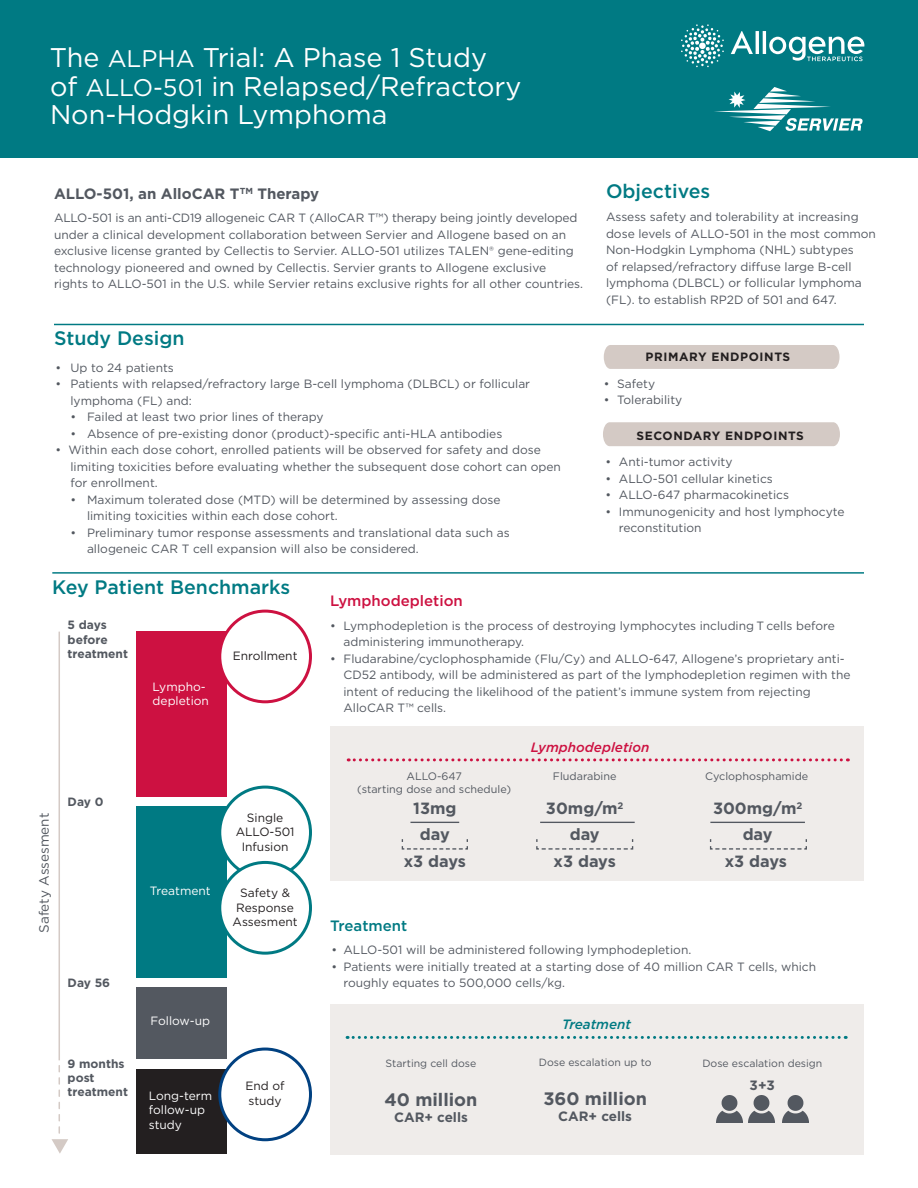
<style>
.page{position:relative;width:918px;height:1188px;background:#fff}
.page>*{position:absolute;margin:0;border:0;box-sizing:border-box;transform-origin:0 0}
.t1{font:27px/28.5px "Gotham";color:#fff}
.t2{font:500 19.5px "Gotham";color:#007a83}
.t3{font:700 18px "Gotham";color:#535860}
.t4{font:700 16.2px/25.7px "Gotham";color:#535860;text-align:center}
.t5{font:700 15px "Gotham";color:#535860}
.t6{font:500 15px "Gotham";color:#cd1141}
.t7{font:500 15px "Gotham";color:#007a83}
.t8{font:700 13.5px "Gotham";color:#535860}
.t9{font:italic 500 13.5px "Gotham";color:#cd1141}
.t10{font:13.5px "Gotham";color:#535860}
.t11{font:italic 500 13.5px "Gotham";color:#007a83}
.t12{font:12px/16.5px "Gotham";color:#535860}
.t13{font:12px/14.4px "Gotham";color:#231f20;text-align:center}
.t14{font:12px/14.4px "Gotham";color:#fff}
.t15{font:700 12px/14.4px "Gotham";color:#535860}
.t16{font:700 12px "Gotham";letter-spacing:.05em;color:#231f20}
.t17{font:10.8px/13px "Gotham";color:#535860;text-align:center}
.t18{font:10.5px "Gotham";color:#535860}
.s1{font-size:24px}
</style>
<div class="page">
<div style="left:330px;top:1004px;width:534px;height:151px;background:#efecea"></div>
<svg style="left:347px;top:1036px;width:499px;height:3px"></svg>
<div style="left:330px;top:727px;width:534px;height:154px;background:#efecea"></div>
<svg style="left:348px;top:758px;width:500px;height:3px"></svg>
<hr style="left:710px;top:822px;width:95px;height:1px;background:#535860">
<svg style="left:709px;top:839px;width:98px;height:11px"></svg>
<hr style="left:540px;top:822px;width:95px;height:1px;background:#535860">
<svg style="left:536px;top:839px;width:98px;height:11px"></svg>
<hr style="left:410px;top:822px;width:49px;height:1px;background:#535860">
<svg style="left:401px;top:839px;width:67px;height:11px"></svg>
<img style="left:716px;top:1095px;width:26px;height:27px">
<img style="left:749px;top:1095px;width:26px;height:27px">
<img style="left:783px;top:1095px;width:26px;height:27px">
<hr style="left:54px;top:324px;width:810px;height:1px;background:#007a83">
<hr style="left:52px;top:572px;width:812px;height:2px;background:#007a83">
<div style="left:136px;top:806px;width:91px;height:171px;background:#007a83"></div>
<div style="left:136px;top:632px;width:91px;height:165px;background:#cd1141"></div>
<div style="left:136px;top:1069px;width:91px;height:85px;background:#231f20"></div>
<div style="left:136px;top:987px;width:91px;height:72px;background:#535860"></div>
<hr style="left:59px;top:632px;width:1px;height:428px;background:#d4cac5">
<svg style="left:52px;top:1139px;width:16px;height:15px"></svg>
<svg style="left:59px;top:1066px;width:1px;height:67px"></svg>
<div style="left:220px;top:787px;width:90px;height:91px;background:#fff;border-radius:50%"></div>
<div style="left:218px;top:786px;width:94px;height:93px;border:3px solid #007a83;border-radius:50%"></div>
<div style="left:220px;top:611px;width:90px;height:91px;background:#fff;border-radius:50%"></div>
<div style="left:218px;top:610px;width:94px;height:93px;border:3px solid #cd1141;border-radius:50%"></div>
<div style="left:220px;top:862px;width:90px;height:91px;background:#fff;border-radius:50%"></div>
<div style="left:218px;top:861px;width:94px;height:94px;border:3px solid #007a83;border-radius:50%"></div>
<div style="left:220px;top:1049px;width:90px;height:91px;background:#fff;border-radius:50%"></div>
<div style="left:218px;top:1048px;width:94px;height:93px;border:3px solid #014181;border-radius:50%"></div>
<div style="left:0;top:0;width:918px;height:157px;background:#007a83"></div>
<div style="left:603px;top:422px;width:237px;height:24px;background:#d4cac5"></div>
<div style="left:604px;top:345px;width:236px;height:24px;background:#d4cac5"></div>
<svg style="left:681px;top:24px;width:183px;height:107px"></svg>
<h1 class="t1" style="left:50px;top:43px;width:473px">The <span class="s1">ALPHA</span> Trial: A Phase 1 Study<br>of <span class="s1">ALLO-501</span> in Relapsed/Refractory<br>Non-Hodgkin Lymphoma</h1>
<p class="t5" style="left:54px;top:184px;width:267px">ALLO-501, an AlloCAR T<sup>TM</sup> Therapy</p>
<p class="t12" style="left:54px;top:210px;width:531px">ALLO-501 is an anti-CD19 allogeneic CAR T (AlloCAR T™) therapy being jointly developed under a clinical development collaboration between Servier and Allogene based on an exclusive license granted by Cellectis to Servier. ALLO-501 utilizes TALEN® gene-editing technology pioneered and owned by Cellectis. Servier grants to Allogene exclusive rights to ALLO-501 in the U.S. while Servier retains exclusive rights for all other countries.</p>
<h2 class="t2" style="left:54px;top:328px;width:132px">Study Design</h2>
<p class="t12" style="left:56px;top:359px;width:120px">• Up to 24 patients</p>
<p class="t12" style="left:70px;top:376px;width:461px;text-indent:-15px">• Patients with relapsed/refractory large B-cell lymphoma (DLBCL) or follicular lymphoma (FL) and:</p>
<p class="t12" style="left:70px;top:409px;width:255px">• Failed at least two prior lines of therapy</p>
<p class="t12" style="left:70px;top:425px;width:433px">• Absence of pre-existing donor (product)-specific anti-HLA antibodies</p>
<p class="t12" style="left:70px;top:442px;width:492px;text-indent:-15px">• Within each dose cohort, enrolled patients will be observed for safety and dose limiting toxicities before evaluating whether the subsequent dose cohort can open for enrollment.</p>
<p class="t12" style="left:87px;top:491px;width:415px;text-indent:-16px">• Maximum tolerated dose (MTD) will be determined by assessing dose limiting toxicities within each dose cohort.</p>
<p class="t12" style="left:87px;top:524px;width:424px;text-indent:-16px">• Preliminary tumor response assessments and translational data such as allogeneic CAR T cell expansion will also be considered.</p>
<h2 class="t2" style="left:606px;top:180px;width:106px">Objectives</h2>
<p class="t12" style="left:606px;top:208px;width:272px">Assess safety and tolerability at increasing dose levels of ALLO-501 in the most common Non-Hodgkin Lymphoma (NHL) subtypes<br>of relapsed/refractory diffuse large B-cell lymphoma (DLBCL) or follicular lymphoma (FL). to establish RP2D of 501 and 647.</p>
<p class="t16" style="left:646px;top:349px;width:146px">PRIMARY ENDPOINTS</p>
<p class="t12" style="left:604px;top:375px;width:53px">• Safety</p>
<p class="t12" style="left:604px;top:391px;width:80px">• Tolerability</p>
<p class="t16" style="left:636px;top:427px;width:169px">SECONDARY ENDPOINTS</p>
<p class="t12" style="left:605px;top:454px;width:129px">• Anti-tumor activity</p>
<p class="t12" style="left:605px;top:470px;width:169px">• ALLO-501 cellular kinetics</p>
<p class="t12" style="left:605px;top:487px;width:185px">• ALLO-647 pharmacokinetics</p>
<p class="t12" style="left:619px;top:503px;width:227px;text-indent:-14px">• Immunogenicity and host lymphocyte reconstitution</p>
<h2 class="t2" style="left:52px;top:576px;width:240px">Key Patient Benchmarks</h2>
<p class="t15" style="left:68px;top:618px;width:62px">5 days before treatment</p>
<p class="t14" style="left:153px;top:679px;width:58px">Lympho&shy;depletion</p>
<p class="t13" style="left:233px;top:648px;width:66px">Enrollment</p>
<p class="t10" style="left:35px;top:933px;width:122px;rotate:-90deg">Safety Assesment</p>
<p class="t15" style="left:68px;top:794px;width:37px">Day 0</p>
<p class="t15" style="left:68px;top:976px;width:44px">Day 56</p>
<p class="t15" style="left:68px;top:1056px;width:62px">9 months post treatment</p>
<p class="t14" style="left:150px;top:883px;width:62px">Treatment</p>
<p class="t14" style="left:150px;top:1013px;width:61px">Follow-up</p>
<p class="t14" style="left:149px;top:1088px;width:65px">Long-term follow-up study</p>
<p class="t13" style="left:236px;top:810px;width:60px">Single<br>ALLO-501<br>Infusion</p>
<p class="t13" style="left:233px;top:886px;width:67px">Safety &amp;<br>Response<br>Assesment</p>
<p class="t13" style="left:246px;top:1079px;width:41px;text-align:left">End of study</p>
<p class="t6" style="left:330px;top:592px;width:134px">Lymphodepletion</p>
<p class="t12" style="left:344px;top:617px;width:493px;text-indent:-14px">• Lymphodepletion is the process of destroying lymphocytes including T cells before administering immunotherapy.</p>
<p class="t12" style="left:344px;top:650px;width:509px;text-indent:-14px">• Fludarabine/cyclophosphamide (Flu/Cy) and ALLO-647, Allogene’s proprietary anti-CD52 antibody, will be administered as part of the lymphodepletion regimen with the intent of reducing the likelihood of the patient’s immune system from rejecting AlloCAR T™ cells.</p>
<p class="t17" style="left:357px;top:769px;width:155px">ALLO-647<br>(starting dose and schedule)</p>
<h3 class="t4" style="left:413px;top:795px;width:45px">13mg day</h3>
<h3 class="t4" style="left:404px;top:848px;width:64px">x3 days</h3>
<p class="t9" style="left:531px;top:740px;width:120px">Lymphodepletion</p>
<p class="t17" style="left:553px;top:769px;width:65px">Fludarabine</p>
<h3 class="t4" style="left:546px;top:795px;width:79px">30mg/m<sup>2 </sup>day</h3>
<h3 class="t4" style="left:554px;top:848px;width:64px">x3 days</h3>
<p class="t17" style="left:705px;top:769px;width:105px">Cyclophosphamide</p>
<h3 class="t4" style="left:713px;top:795px;width:91px">300mg/m<sup>2 </sup>day</h3>
<h3 class="t4" style="left:725px;top:848px;width:64px">x3 days</h3>
<p class="t7" style="left:330px;top:917px;width:79px">Treatment</p>
<p class="t12" style="left:332px;top:942px;width:361px">• ALLO-501 will be administered following lymphodepletion.</p>
<p class="t12" style="left:344px;top:958px;width:474px;text-indent:-12px">• Patients were initially treated at a starting dose of 40 million CAR T cells, which roughly equates to 500,000 cells/kg.</p>
<p class="t18" style="left:386px;top:1057px;width:92px">Starting cell dose</p>
<h3 class="t3" style="left:385px;top:1087px;width:94px">40 million</h3>
<p class="t8" style="left:394px;top:1108px;width:75px">CAR+ cells</p>
<p class="t11" style="left:562px;top:1016px;width:70px">Treatment</p>
<p class="t18" style="left:539px;top:1056px;width:114px">Dose escalation up to</p>
<h3 class="t3" style="left:543px;top:1087px;width:105px">360 million</h3>
<p class="t8" style="left:558px;top:1107px;width:75px">CAR+ cells</p>
<p class="t18" style="left:702px;top:1056px;width:121px">Dose escalation design</p>
<p class="t8" style="left:750px;top:1076px;width:27px">3+3</p>
</div>
